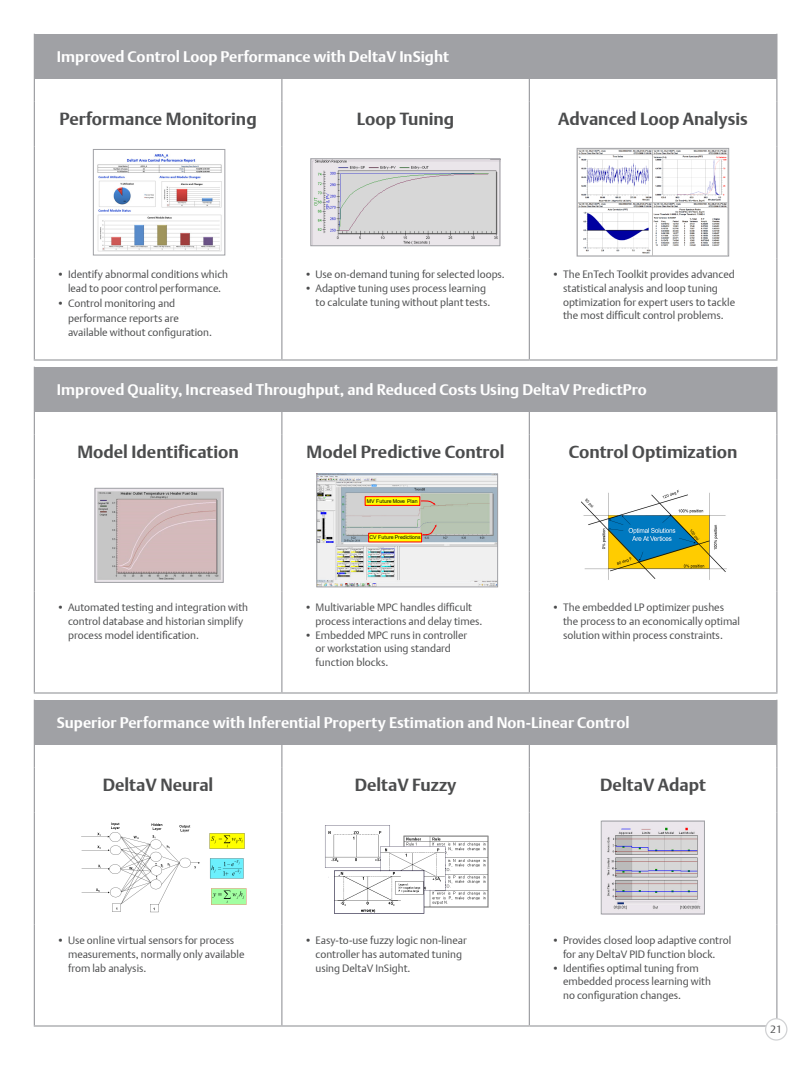
<style>
.page{position:relative;width:810px;height:1080px;background:#fff}
.page>*{position:absolute;margin:0;border:0;box-sizing:border-box;transform-origin:0 0}
.t1{font:700 17.5px "DTL Argo T";color:#4b4c4d}
.t2{font:700 15.25px "DTL Argo T";color:#fff}
.t3{font:10.62px/13.8px "DTL Argo T Light";color:#4b4c4d}
.t4{font:5.25px "Arial";color:#000}
</style>
<div class="page">
<div style="left:34px;top:34px;width:743px;height:45px;background:#a0a1a5"></div>
<hr style="left:776px;top:34px;width:2px;height:45px;background:#a0a1a5">
<svg style="left:34px;top:79px;width:1px;height:22px"></svg>
<svg style="left:281px;top:79px;width:1px;height:22px"></svg>
<hr style="left:34px;top:101px;width:1px;height:34px;background:#a0a1a5">
<hr style="left:281px;top:101px;width:1px;height:34px;background:#a0a1a5">
<hr style="left:34px;top:146px;width:1px;height:113px;background:#a0a1a5">
<hr style="left:281px;top:146px;width:1px;height:113px;background:#a0a1a5">
<hr style="left:34px;top:270px;width:1px;height:89px;background:#a0a1a5">
<hr style="left:281px;top:270px;width:1px;height:89px;background:#a0a1a5">
<svg style="left:529px;top:79px;width:1px;height:22px"></svg>
<hr style="left:776px;top:79px;width:2px;height:22px;background:#a0a1a5">
<hr style="left:529px;top:101px;width:1px;height:34px;background:#a0a1a5">
<hr style="left:776px;top:101px;width:2px;height:34px;background:#a0a1a5">
<svg style="left:776px;top:135px;width:2px;height:11px"></svg>
<hr style="left:529px;top:146px;width:1px;height:113px;background:#a0a1a5">
<hr style="left:776px;top:146px;width:2px;height:113px;background:#a0a1a5">
<svg style="left:776px;top:259px;width:2px;height:11px"></svg>
<hr style="left:529px;top:270px;width:1px;height:89px;background:#a0a1a5">
<hr style="left:776px;top:270px;width:2px;height:89px;background:#a0a1a5">
<hr style="left:529px;top:359px;width:249px;height:2px;background:#a0a1a5">
<hr style="left:34px;top:359px;width:248px;height:2px;background:#a0a1a5">
<hr style="left:282px;top:359px;width:247px;height:2px;background:#a0a1a5">
<div style="left:34px;top:367px;width:743px;height:45px;background:#a0a1a5"></div>
<hr style="left:776px;top:367px;width:2px;height:45px;background:#a0a1a5">
<svg style="left:34px;top:412px;width:1px;height:22px"></svg>
<svg style="left:281px;top:412px;width:1px;height:22px"></svg>
<svg style="left:529px;top:412px;width:1px;height:22px"></svg>
<hr style="left:776px;top:412px;width:2px;height:22px;background:#a0a1a5">
<hr style="left:34px;top:434px;width:1px;height:34px;background:#a0a1a5">
<hr style="left:281px;top:434px;width:1px;height:34px;background:#a0a1a5">
<hr style="left:529px;top:434px;width:1px;height:34px;background:#a0a1a5">
<hr style="left:776px;top:434px;width:2px;height:34px;background:#a0a1a5">
<svg style="left:776px;top:468px;width:2px;height:11px"></svg>
<hr style="left:34px;top:479px;width:1px;height:113px;background:#a0a1a5">
<hr style="left:281px;top:479px;width:1px;height:113px;background:#a0a1a5">
<hr style="left:529px;top:479px;width:1px;height:113px;background:#a0a1a5">
<hr style="left:776px;top:479px;width:2px;height:113px;background:#a0a1a5">
<svg style="left:776px;top:592px;width:2px;height:11px"></svg>
<hr style="left:34px;top:603px;width:1px;height:89px;background:#a0a1a5">
<hr style="left:281px;top:603px;width:1px;height:89px;background:#a0a1a5">
<hr style="left:529px;top:603px;width:1px;height:89px;background:#a0a1a5">
<hr style="left:776px;top:603px;width:2px;height:89px;background:#a0a1a5">
<hr style="left:34px;top:692px;width:248px;height:2px;background:#a0a1a5">
<hr style="left:282px;top:692px;width:247px;height:2px;background:#a0a1a5">
<hr style="left:529px;top:692px;width:249px;height:2px;background:#a0a1a5">
<div style="left:34px;top:700px;width:743px;height:45px;background:#a0a1a5"></div>
<hr style="left:776px;top:700px;width:2px;height:45px;background:#a0a1a5">
<svg style="left:34px;top:745px;width:1px;height:22px"></svg>
<svg style="left:281px;top:745px;width:1px;height:22px"></svg>
<svg style="left:529px;top:745px;width:1px;height:22px"></svg>
<hr style="left:776px;top:745px;width:2px;height:22px;background:#a0a1a5">
<hr style="left:34px;top:767px;width:1px;height:34px;background:#a0a1a5">
<hr style="left:281px;top:767px;width:1px;height:34px;background:#a0a1a5">
<hr style="left:529px;top:767px;width:1px;height:34px;background:#a0a1a5">
<hr style="left:776px;top:767px;width:2px;height:34px;background:#a0a1a5">
<svg style="left:776px;top:801px;width:2px;height:11px"></svg>
<hr style="left:34px;top:812px;width:1px;height:113px;background:#a0a1a5">
<hr style="left:281px;top:812px;width:1px;height:113px;background:#a0a1a5">
<hr style="left:529px;top:812px;width:1px;height:113px;background:#a0a1a5">
<hr style="left:776px;top:812px;width:2px;height:113px;background:#a0a1a5">
<svg style="left:776px;top:925px;width:2px;height:11px"></svg>
<hr style="left:34px;top:936px;width:1px;height:89px;background:#a0a1a5">
<hr style="left:281px;top:936px;width:1px;height:89px;background:#a0a1a5">
<hr style="left:529px;top:936px;width:1px;height:89px;background:#a0a1a5">
<hr style="left:776px;top:936px;width:2px;height:89px;background:#a0a1a5">
<hr style="left:34px;top:1025px;width:248px;height:2px;background:#a0a1a5">
<hr style="left:282px;top:1025px;width:247px;height:2px;background:#a0a1a5">
<hr style="left:529px;top:1025px;width:249px;height:2px;background:#a0a1a5">
<img style="left:97px;top:154px;width:125px;height:98px">
<div style="left:93px;top:149px;width:132px;height:106px;border:1px solid #a0a1a5"></div>
<img style="left:313px;top:161px;width:185px;height:83px">
<div style="left:311px;top:159px;width:189px;height:87px;border:1px solid #a0a1a5"></div>
<img style="left:579px;top:150px;width:148px;height:104px">
<div style="left:577px;top:148px;width:152px;height:108px;border:1px solid #a0a1a5"></div>
<img style="left:97px;top:490px;width:124px;height:91px">
<div style="left:95px;top:488px;width:128px;height:95px;border:1px solid #a0a1a5"></div>
<img style="left:581px;top:489px;width:146px;height:91px">
<img style="left:81px;top:822px;width:166px;height:91px">
<img style="left:325px;top:825px;width:164px;height:89px">
<img style="left:603px;top:823px;width:100px;height:89px">
<div style="left:601px;top:821px;width:104px;height:93px;border:1px solid #a0a1a5"></div>
<img style="left:319px;top:476px;width:177px;height:109px">
<div style="left:365px;top:497px;width:55px;height:8px;background:#ff0"></div>
<div style="left:369px;top:533px;width:53px;height:9px;background:#ff0"></div>
<svg style="left:420px;top:500px;width:16px;height:5px"></svg>
<svg style="left:422px;top:525px;width:15px;height:10px"></svg>
<div style="left:317px;top:474px;width:181px;height:113px;border:1px solid #a0a1a5"></div>
<div style="left:766px;top:1019px;width:21px;height:21px;background:#fff;border-radius:50%"></div>
<div style="left:765px;top:1018px;width:23px;height:23px;border:1px solid #d1d2d4;border-radius:50%"></div>
<p class="t2" style="left:57px;top:48px;width:394px">Improved Control Loop Performance with DeltaV InSight</p>
<p class="t1" style="left:59px;top:108px;width:199px">Performance Monitoring</p>
<p class="t1" style="left:357px;top:108px;width:99px">Loop Tuning</p>
<p class="t1" style="left:558px;top:108px;width:191px">Advanced Loop Analysis</p>
<p class="t3" style="left:57px;top:267px;width:173px;text-align:center">• Identify abnormal conditions which lead to poor control performance.</p>
<p class="t3" style="left:68px;top:296px;width:112px;line-height:15px;text-indent:-11px">• Control monitoring and performance reports are</p>
<p class="t3" style="left:68px;top:325px;width:145px">available without configuration.</p>
<p class="t3" style="left:304px;top:267px;width:202px">• Use on-demand tuning for selected loops.</p>
<p class="t3" style="left:316px;top:281px;width:176px;text-indent:-11px">• Adaptive tuning uses process learning to calculate tuning without plant tests.</p>
<p class="t3" style="left:563px;top:267px;width:174px;text-indent:-11px">• The EnTech Toolkit provides advanced statistical analysis and loop tuning optimization for expert users to tackle the most difficult control problems.</p>
<p class="t2" style="left:57px;top:381px;width:591px">Improved Quality, Increased Throughput, and Reduced Costs Using DeltaV PredictPro</p>
<p class="t1" style="left:77px;top:441px;width:163px">Model Identification</p>
<p class="t1" style="left:307px;top:441px;width:200px">Model Predictive Control</p>
<p class="t1" style="left:569px;top:441px;width:170px">Control Optimization</p>
<p class="t4" style="left:367px;top:497px;width:52px">MV Future Move Plan</p>
<p class="t4" style="left:370px;top:534px;width:53px">CV Future Predictions</p>
<p class="t3" style="left:68px;top:600px;width:182px;text-indent:-11px">• Automated testing and integration with control database and historian simplify process model identification.</p>
<p class="t3" style="left:316px;top:600px;width:168px;text-indent:-11px">• Multivariable MPC handles difficult process interactions and delay times.</p>
<p class="t3" style="left:316px;top:628px;width:153px;text-indent:-11px">• Embedded MPC runs in controller or workstation using standard function blocks.</p>
<p class="t3" style="left:563px;top:600px;width:178px;text-indent:-11px">• The embedded LP optimizer pushes the process to an economically optimal solution within process constraints.</p>
<p class="t2" style="left:57px;top:714px;width:574px">Superior Performance with Inferential Property Estimation and Non-Linear Control</p>
<p class="t1" style="left:103px;top:774px;width:112px">DeltaV Neural</p>
<p class="t1" style="left:355px;top:774px;width:103px">DeltaV Fuzzy</p>
<p class="t1" style="left:600px;top:774px;width:107px">DeltaV Adapt</p>
<p class="t3" style="left:68px;top:933px;width:178px;text-indent:-11px">• Use online virtual sensors for process measurements, normally only available from lab analysis.</p>
<p class="t3" style="left:316px;top:933px;width:153px;text-indent:-11px">• Easy-to-use fuzzy logic non-linear controller has automated tuning using DeltaV InSight.</p>
<p class="t3" style="left:552px;top:933px;width:181px;text-align:center">• Provides closed loop adaptive control for any DeltaV PID function block.</p>
<p class="t3" style="left:563px;top:961px;width:149px;text-indent:-11px">• Identifies optimal tuning from embedded process learning with no configuration changes.</p>
<p class="t3" style="left:770px;top:1023px;width:13px">21</p>
</div>
